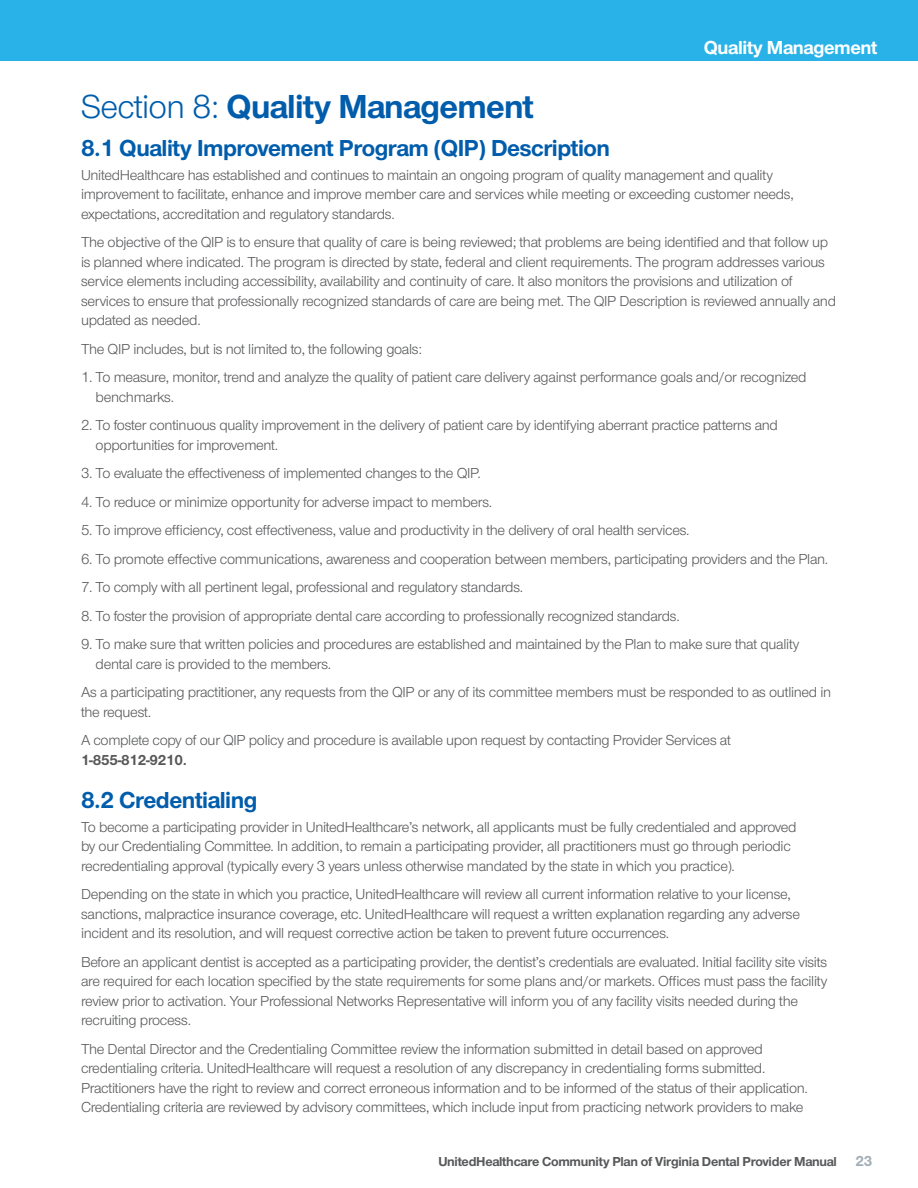
<style>
.page{position:relative;width:918px;height:1188px;background:#fff}
.page>*{position:absolute;margin:0;border:0;box-sizing:border-box;transform-origin:0 0}
.t1{font:700 34.5px "UHC Sans";letter-spacing:-.02em;color:#015dac}
.t2{font:700 24px "UHC Sans";letter-spacing:-.02em;color:#015dac}
.t3{font:700 19.5px "UHC Sans";letter-spacing:-.02em;color:#fff}
.t4{font:15px/19.5px "UHC Sans";letter-spacing:-.02em;color:#57585a}
.t5{font:700 15px "UHC Sans";letter-spacing:-.02em;color:#57585a}
.t6{font:700 13.5px "UHC Sans";letter-spacing:-.02em;color:#57585a}
.s1{font-weight:400}
.s2{font-size:15px;color:#a2aeb6}
</style>
<div class="page">
<div style="left:0;top:0;width:918px;height:61px;background:#29b2e7"></div>
<h3 class="t3" style="left:704px;top:34px;width:175px">Quality Management</h3>
<h1 class="t1" style="left:81px;top:83px;width:454px"><span class="s1">Section 8:</span> Quality Management</h1>
<h2 class="t2" style="left:81px;top:132px;width:531px">8.1 Quality Improvement Program (QIP) Description</h2>
<p class="t4" style="left:81px;top:165px;width:714px">UnitedHealthcare has established and continues to maintain an ongoing program of quality management and quality improvement to facilitate, enhance and improve member care and services while meeting or exceeding customer needs, expectations, accreditation and regulatory standards.</p>
<p class="t4" style="left:81px;top:232px;width:757px">The objective of the QIP is to ensure that quality of care is being reviewed; that problems are being identified and that follow up is planned where indicated. The program is directed by state, federal and client requirements. The program addresses various service elements including accessibility, availability and continuity of care. It also monitors the provisions and utilization of services to ensure that professionally recognized standards of care are being met. The QIP Description is reviewed annually and updated as needed.</p>
<p class="t4" style="left:81px;top:339px;width:343px">The QIP includes, but is not limited to, the following goals:</p>
<p class="t4" style="left:96px;top:367px;width:713px;text-indent:-15px">1. To measure, monitor, trend and analyze the quality of patient care delivery against performance goals and/or recognized benchmarks.</p>
<p class="t4" style="left:96px;top:415px;width:684px;text-indent:-15px">2. To foster continuous quality improvement in the delivery of patient care by identifying aberrant practice patterns and opportunities for improvement.</p>
<p class="t4" style="left:81px;top:463px;width:401px">3. To evaluate the effectiveness of implemented changes to the QIP.</p>
<p class="t4" style="left:81px;top:492px;width:413px">4. To reduce or minimize opportunity for adverse impact to members.</p>
<p class="t4" style="left:81px;top:520px;width:610px">5. To improve efficiency, cost effectiveness, value and productivity in the delivery of oral health services.</p>
<p class="t4" style="left:81px;top:549px;width:749px">6. To promote effective communications, awareness and cooperation between members, participating providers and the Plan.</p>
<p class="t4" style="left:81px;top:577px;width:444px">7. To comply with all pertinent legal, professional and regulatory standards.</p>
<p class="t4" style="left:81px;top:606px;width:600px">8. To foster the provision of appropriate dental care according to professionally recognized standards.</p>
<p class="t4" style="left:96px;top:634px;width:705px;text-indent:-15px">9. To make sure that written policies and procedures are established and maintained by the Plan to make sure that quality dental care is provided to the members.</p>
<p class="t4" style="left:81px;top:682px;width:752px">As a participating practitioner, any requests from the QIP or any of its committee members must be responded to as outlined in the request.</p>
<p class="t4" style="left:81px;top:730px;width:652px">A complete copy of our QIP policy and procedure is available upon request by contacting Provider Services at</p>
<p class="t5" style="left:81px;top:750px;width:105px">1-855-812-9210.</p>
<h2 class="t2" style="left:81px;top:783px;width:178px">8.2 Credentialing</h2>
<p class="t4" style="left:81px;top:816px;width:717px">To become a participating provider in UnitedHealthcare’s network, all applicants must be fully credentialed and approved by our Credentialing Committee. In addition, to remain a participating provider, all practitioners must go through periodic recredentialing approval (typically every 3 years unless otherwise mandated by the state in which you practice).</p>
<p class="t4" style="left:81px;top:884px;width:721px">Depending on the state in which you practice, UnitedHealthcare will review all current information relative to your license, sanctions, malpractice insurance coverage, etc. UnitedHealthcare will request a written explanation regarding any adverse incident and its resolution, and will request corrective action be taken to prevent future occurrences.</p>
<p class="t4" style="left:81px;top:951px;width:748px">Before an applicant dentist is accepted as a participating provider, the dentist’s credentials are evaluated. Initial facility site visits are required for each location specified by the state requirements for some plans and/or markets. Offices must pass the facility review prior to activation. Your Professional Networks Representative will inform you of any facility visits needed during the recruiting process.</p>
<p class="t4" style="left:81px;top:1038px;width:728px">The Dental Director and the Credentialing Committee review the information submitted in detail based on approved credentialing criteria. UnitedHealthcare will request a resolution of any discrepancy in credentialing forms submitted.<br>Practitioners have the right to review and correct erroneous information and to be informed of the status of their application.<br>Credentialing criteria are reviewed by advisory committees, which include input from practicing network providers to make</p>
<p class="t6" style="left:438px;top:1152px;width:436px">UnitedHealthcare Community Plan of Virginia Dental Provider Manual <span class="s2">23</span></p>
</div>
